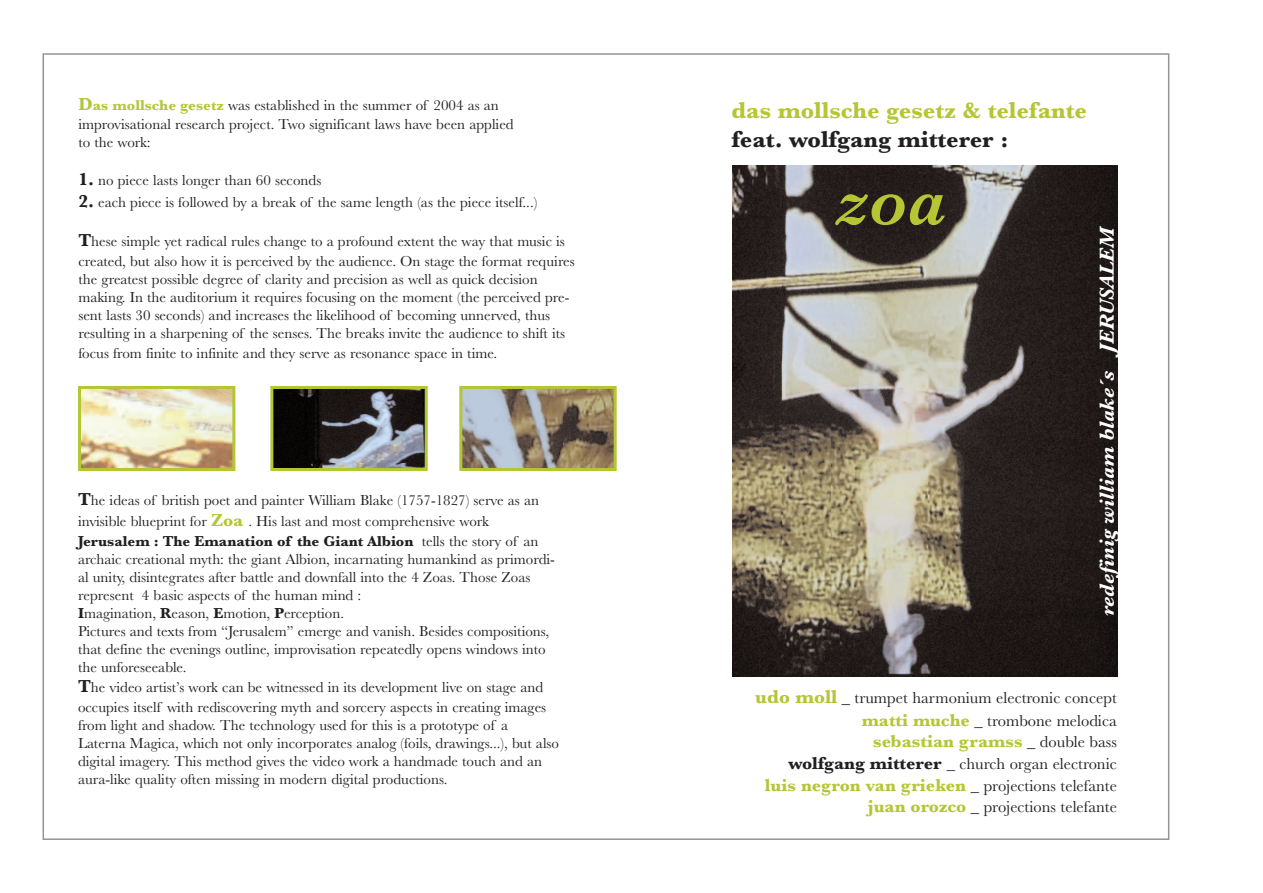
<style>
.page{position:relative;width:1263px;height:893px;background:#fff}
.page>*{position:absolute;margin:0;border:0;box-sizing:border-box;transform-origin:0 0}
.t1{font:italic 600 72px "Baskerville";color:#b5c634}
.t2{font:700 24px "Baskerville";color:#b5c634}
.t3{font:700 24px "Baskerville";color:#231f20}
.t4{font:italic 700 21px "Baskerville";color:#fff}
.t5{font:700 18px "Baskerville";color:#b5c634}
.t6{font:16.5px/21.6px "Baskerville";color:#231f20;text-align:right}
.t7{font:15px/18px "Baskerville";color:#231f20}
.s1{font-weight:700;font-size:18px;color:#b5c634}
.s2{font-weight:700;color:#b5c634}
.s3{font-weight:700;font-size:18px}
.s4{font-weight:700}
.s5{font-weight:700;font-size:19.5px;color:#b5c634}
.s6{font-weight:400;font-size:16.5px;color:#231f20}
</style>
<div class="page">
<img style="left:82px;top:390px;width:149px;height:77px">
<div style="left:78px;top:386px;width:157px;height:85px;border:3px solid #b5c634"></div>
<img style="left:274px;top:390px;width:150px;height:77px">
<div style="left:270px;top:386px;width:158px;height:85px;border:3px solid #b5c634"></div>
<img style="left:463px;top:390px;width:150px;height:77px">
<div style="left:459px;top:386px;width:158px;height:85px;border:3px solid #b5c634"></div>
<img style="left:733px;top:166px;width:385px;height:510px">
<p class="t7" style="left:78px;top:95px;width:437px;line-height:19.5px"><span class="s1">D</span><span class="s2">as mollsche gesetz</span> was established in the summer of 2004 as an improvisational research project. Two significant laws have been applied</p>
<p class="t7" style="left:78px;top:133px;width:74px">to the work:</p>
<p class="t7" style="left:78px;top:171px;width:244px"><span class="s3">1.</span> no piece lasts longer than 60 seconds</p>
<p class="t7" style="left:78px;top:193px;width:460px"><span class="s3">2.</span> each piece is followed by a break of the same length (as the piece itself...)</p>
<p class="t7" style="left:78px;top:231px;width:498px;line-height:19.5px"><span class="s3">T</span>hese simple yet radical rules change to a profound extent the way that music is created, but also how it is perceived by the audience. On stage the format requires</p>
<p class="t7" style="left:78px;top:270px;width:493px">the greatest possible degree of clarity and precision as well as quick decision making. In the auditorium it requires focusing on the moment (the perceived pre&shy;sent lasts 30 seconds) and increases the likelihood of becoming unnerved, thus resulting in a sharpening of the senses. The breaks invite the audience to shift its</p>
<p class="t7" style="left:78px;top:344px;width:420px">focus from finite to infinite and they serve as resonance space in time.</p>
<p class="t7" style="left:78px;top:489px;width:462px;line-height:21.6px"><span class="s3">T</span>he ideas of british poet and painter William Blake (1757-1827) serve as an invisible blueprint for <span class="s1">Zoa</span> . His last and most comprehensive work</p>
<p class="t7" style="left:78px;top:532px;width:478px"><span class="s4">Jerusalem : The Emanation of the Giant Albion</span> tells the story of an archaic creational myth: the giant Albion, incarnating humankind as primordi&shy;al unity, disintegrates after battle and downfall into the 4 Zoas. Those Zoas represent 4 basic aspects of the human mind :<br><span class="s4">I</span>magination, <span class="s4">R</span>eason, <span class="s4">E</span>motion, <span class="s4">P</span>erception.<br>Pictures and texts from “Jerusalem” emerge and vanish. Besides compositions, that define the evenings outline, improvisation repeatedly opens windows into the unforeseeable.</p>
<p class="t7" style="left:78px;top:677px;width:470px;line-height:19.5px"><span class="s3">T</span>he video artist’s work can be witnessed in its development live on stage and occupies itself with rediscovering myth and sorcery aspects in creating images</p>
<p class="t7" style="left:78px;top:715px;width:483px">from light and shadow. The technology used for this is a prototype of a Laterna Magica, which not only incorporates analog (foils, drawings...), but also digital imagery. This method gives the video work a handmade touch and an aura-like quality often missing in modern digital productions.</p>
<h2 class="t2" style="left:731px;top:95px;width:357px">das mollsche gesetz &amp; telefante</h2>
<h2 class="t3" style="left:731px;top:124px;width:278px">feat. wolfgang mitterer :</h2>
<h1 class="t1" style="left:834px;top:157px;width:113px">zoa</h1>
<h3 class="t4" style="left:1094px;top:616px;width:392px;rotate:-90deg">redefinig william blake´s JERUSALEM</h3>
<p class="t6" style="left:755px;top:687px;width:363px;line-height:22.4px"><span class="s5">udo moll</span> _ trumpet harmonium electronic concept <span class="s1">matti muche</span> _ trombone melodica</p>
<p class="t5" style="left:873px;top:731px;width:245px">sebastian gramss <span class="s6">_ double bass</span></p>
<p class="t6" style="left:765px;top:752px;width:353px"><span class="s3">wolfgang mitterer</span> _ church organ electronic <span class="s1">luis negron van grieken</span> _ projections telefante <span class="s1">juan orozco</span> _ projections telefante</p>
</div>
